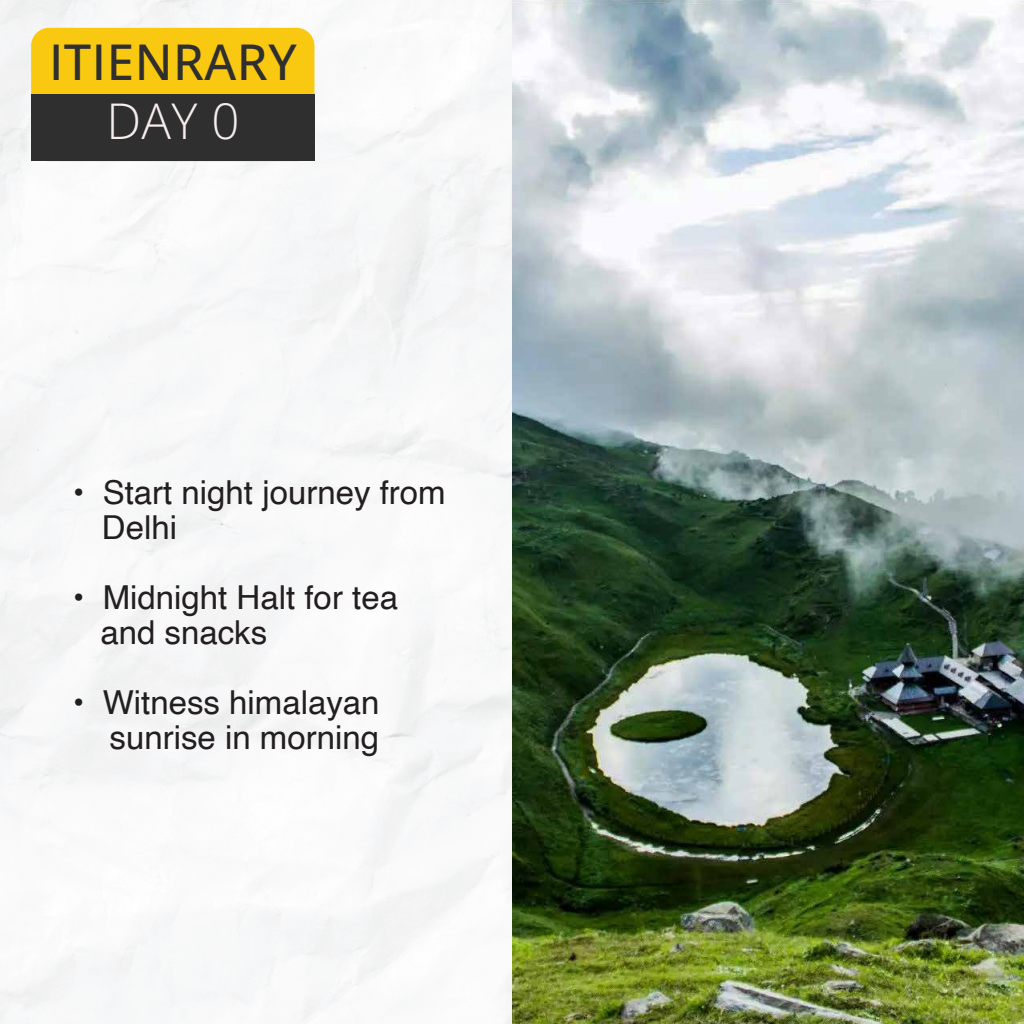
<style>
.page{position:relative;width:1024px;height:1024px;background:#fff}
.page>*{position:absolute;margin:0;border:0;box-sizing:border-box;transform-origin:0 0}
.t1{font:500 49.3px "Open Sans";letter-spacing:.01em;color:#302f2f}
.t2{font:300 49.3px "Open Sans";color:#f7eded}
.t3{font:33px/35px "Helvetica";color:#231f20}
</style>
<div class="page">
<img style="left:0;top:0;width:512px;height:1024px">
<div style="left:31px;top:28px;width:283px;height:133px;background:#f8c910;border-radius:18px"></div>
<div style="left:31px;top:95px;width:283px;height:66px;background:#302f2f"></div>
<img style="left:512px;top:0;width:512px;height:1024px">
<h1 class="t1" style="left:49px;top:29px;width:249px">ITIENRARY</h1>
<h1 class="t2" style="left:106px;top:88px;width:135px">DAY 0</h1>
<p class="t3" style="left:102px;top:476px;width:345px;text-indent:-29px">• Start night journey from<br>Delhi</p>
<p class="t3" style="left:100px;top:581px;width:299px;text-indent:-28px">• Midnight Halt for tea and snacks</p>
<p class="t3" style="left:73px;top:686px;width:308px;text-align:right">• Witness himalayan sunrise in morning</p>
</div>
